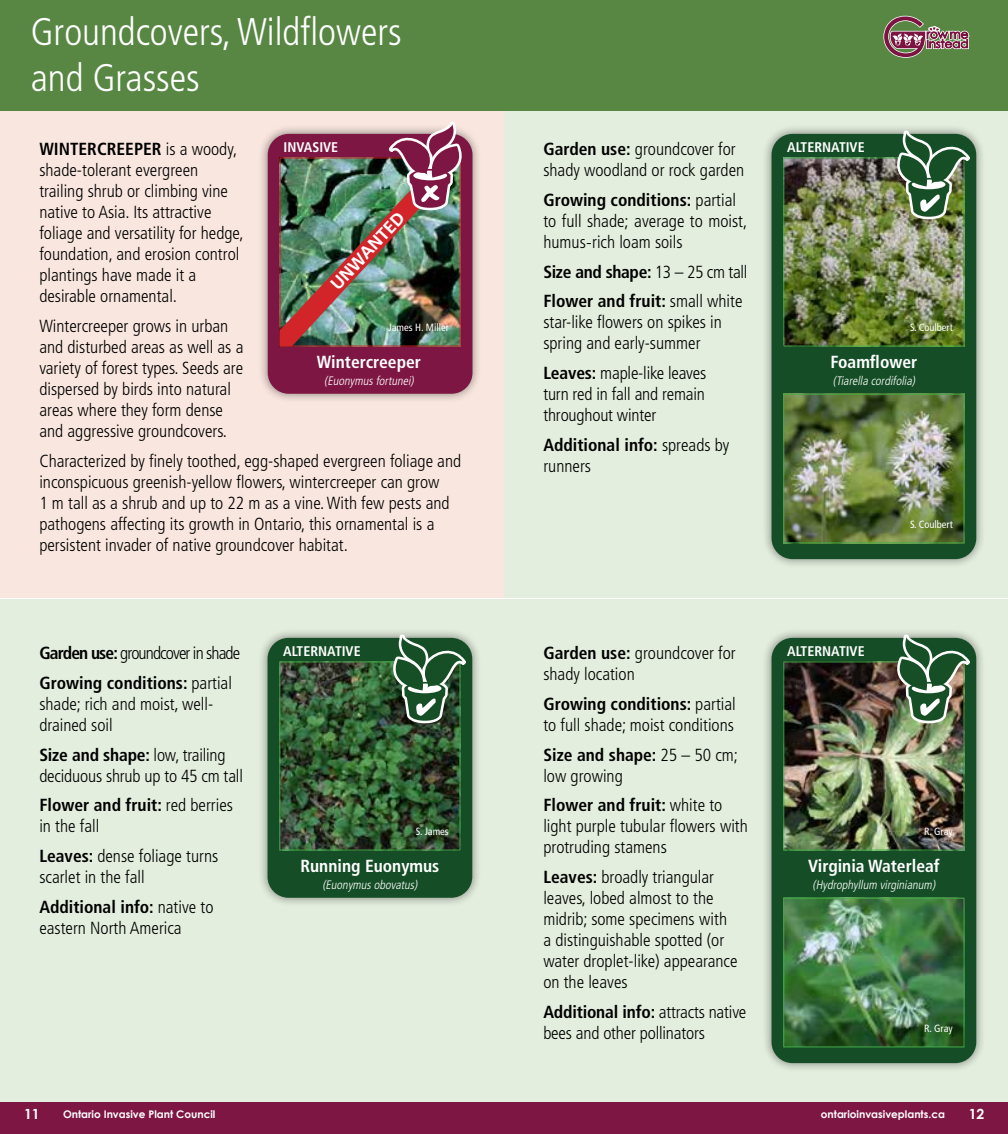
<style>
.page{position:relative;width:1008px;height:1134px;background:#fff}
.page>*{position:absolute;margin:0;border:0;box-sizing:border-box;transform-origin:0 0}
.t1{font:300 condensed 38.5px/46.2px "Frutiger";color:#fff}
.t2{font:300 condensed 17.5px/21px "Frutiger";color:#000}
.t3{font:700 condensed 17.5px/29.8px "Frutiger";color:#000}
.t4{font:700 condensed 17.5px "Frutiger";color:#fff}
.t5{font:700 17.5px "Frutiger";color:#fff}
.t6{font:700 condensed 14px "Frutiger";color:#fff}
.t7{font:700 14px "Century Gothic";color:#fff}
.t8{font:italic 300 condensed 12.25px "Frutiger";color:#fff}
.t9{font:condensed 10.5px "Frutiger";color:#fff}
.t10{font:700 10.5px "Century Gothic";color:#fff}
.s1{font-weight:700}
.s2{font-weight:300}
.s3{font-family:"Ebrima";font-weight:400;font-stretch:normal}
.s4{font-family:"Ebrima";font-weight:400;font-stretch:normal;font-size:15.75px}
</style>
<div class="page">
<div style="left:504px;top:1102px;width:504px;height:32px;background:#7d1643"></div>
<div style="left:0;top:63px;width:504px;height:535px;background:#f9e7df"></div>
<div style="left:504px;top:63px;width:504px;height:1038px;background:#e3eede"></div>
<div style="left:504px;top:0;width:504px;height:110px;background:#588744"></div>
<div style="left:0;top:0;width:504px;height:110px;background:#588744"></div>
<svg style="left:883px;top:16px;width:87px;height:42px"></svg>
<div style="left:0;top:598px;width:504px;height:504px;background:#e3eede"></div>
<hr style="left:0;top:598px;width:1008px;height:1px;background:#fff">
<div style="left:258px;top:124px;width:224px;height:279px;background:#000;opacity:.44"></div>
<div style="left:268px;top:134px;width:204px;height:260px;background:#7d1643;border-radius:21px"></div>
<img style="left:280px;top:121px;width:183px;height:225px">
<div style="left:258px;top:628px;width:224px;height:279px;background:#000;opacity:.44"></div>
<div style="left:268px;top:638px;width:204px;height:260px;background:#154e26;border-radius:21px"></div>
<img style="left:281px;top:664px;width:177px;height:184px">
<div style="left:279px;top:662px;width:181px;height:188px;border:1px solid #41ad49"></div>
<svg style="left:389px;top:634px;width:83px;height:92px"></svg>
<div style="left:762px;top:124px;width:224px;height:445px;background:#000;opacity:.44"></div>
<div style="left:772px;top:134px;width:204px;height:425px;background:#154e26;border-radius:21px"></div>
<img style="left:785px;top:160px;width:177px;height:184px">
<div style="left:783px;top:158px;width:181px;height:188px;border:1px solid #41ad49"></div>
<img style="left:785px;top:396px;width:177px;height:145px">
<div style="left:783px;top:394px;width:181px;height:149px;border:1px solid #41ad49"></div>
<img style="left:893px;top:130px;width:83px;height:92px">
<div style="left:762px;top:628px;width:224px;height:445px;background:#000;opacity:.44"></div>
<div style="left:772px;top:638px;width:204px;height:425px;background:#154e26;border-radius:21px"></div>
<img style="left:785px;top:664px;width:177px;height:184px">
<div style="left:783px;top:662px;width:181px;height:188px;border:1px solid #41ad49"></div>
<img style="left:785px;top:900px;width:177px;height:145px">
<div style="left:783px;top:898px;width:181px;height:149px;border:1px solid #41ad49"></div>
<img style="left:893px;top:634px;width:83px;height:92px">
<div style="left:0;top:1102px;width:504px;height:32px;background:#7d1643"></div>
<h1 class="t1" style="left:31px;top:9px;width:372px">Groundcovers, Wildflowers and Grasses</h1>
<p class="t2" style="left:39px;top:139px;width:206px"><span class="s1">WINTERCREEPER</span> is a woody, shade-tolerant evergreen trailing shrub or climbing vine native to Asia. Its attractive foliage and versatility for hedge, foundation, and erosion control plantings have made it a desirable ornamental.</p>
<p class="t2" style="left:39px;top:315px;width:206px">Wintercreeper grows in urban and disturbed areas as well as a variety of forest types. Seeds are dispersed by birds into natural areas where they form dense and aggressive groundcovers.</p>
<p class="t2" style="left:39px;top:450px;width:423px">Characterized by finely toothed, egg-shaped evergreen foliage and inconspicuous greenish-yellow flowers, wintercreeper can grow<br>1 m tall as a shrub and up to 22 m as a vine. With few pests and pathogens affecting its growth in Ontario, this ornamental is a persistent invader of native groundcover habitat.</p>
<p class="t6" style="left:284px;top:139px;width:56px">INVASIVE</p>
<p class="t5" style="left:326px;top:280px;width:101px;rotate:-47deg">UNWANTED</p>
<p class="t9" style="left:389px;top:321px;width:62px">James H. Miller</p>
<p class="t4" style="left:317px;top:351px;width:106px">Wintercreeper</p>
<p class="t8" style="left:324px;top:374px;width:93px">(Euonymusfortunei)</p>
<p class="t3" style="left:39px;top:638px;width:202px">Garden use: <span class="s2">groundcover in shade<br></span>Growing conditions: <span class="s2">partial</span></p>
<p class="t2" style="left:39px;top:694px;width:175px;line-height:20.3px">shade; rich and moist<span class="s3">,</span> well&shy;drained soil</p>
<p class="t2" style="left:39px;top:744px;width:205px"><span class="s1">Size and shape:</span> low, trailing deciduous shrub up to 45 cm tall</p>
<p class="t2" style="left:39px;top:795px;width:195px"><span class="s1">Flower and fruit:</span> red berries in the fall</p>
<p class="t2" style="left:39px;top:846px;width:180px"><span class="s1">Leaves:</span> dense foliage turns scarlet in the fall</p>
<p class="t2" style="left:39px;top:897px;width:176px"><span class="s1">Additional info:</span> native to eastern North America</p>
<p class="t6" style="left:283px;top:643px;width:79px">ALTERNATIVE</p>
<p class="t9" style="left:416px;top:825px;width:34px">S. James</p>
<p class="t4" style="left:301px;top:855px;width:140px">Running Euonymus</p>
<p class="t8" style="left:322px;top:878px;width:99px">(Euonymusobovatus)</p>
<p class="t7" style="left:24px;top:1105px;width:17px">11</p>
<p class="t10" style="left:63px;top:1108px;width:154px">Ontario Invasive Plant Council</p>
<p class="t2" style="left:543px;top:139px;width:202px"><span class="s1">Garden use:</span> groundcover for shady woodland or rock garden</p>
<p class="t2" style="left:543px;top:189px;width:205px"><span class="s1">Growing conditions:</span> partial to full shade; average to moist, humus<span class="s4">-</span>rich loam soils</p>
<p class="t3" style="left:543px;top:257px;width:205px">Size and shape: <span class="s2">13 – 25 cm tall<br></span>Flower and fruit: <span class="s2">small white</span></p>
<p class="t2" style="left:543px;top:312px;width:180px">star-like flowers on spikes in spring and early-summer</p>
<p class="t2" style="left:543px;top:363px;width:165px;text-align:justify"><span class="s1">Leaves:</span> maple-like leaves turn red in fall and remain throughout winter</p>
<p class="t2" style="left:543px;top:435px;width:188px"><span class="s1">Additional info:</span> spreads by runners</p>
<p class="t6" style="left:787px;top:139px;width:79px">ALTERNATIVE</p>
<p class="t9" style="left:910px;top:321px;width:44px">S. Coulbert</p>
<p class="t4" style="left:831px;top:351px;width:88px">Foamflower</p>
<p class="t8" style="left:833px;top:374px;width:86px">(Tiarella cordifolia)</p>
<p class="t9" style="left:910px;top:518px;width:44px">S. Coulbert</p>
<p class="t2" style="left:543px;top:643px;width:194px"><span class="s1">Garden use:</span> groundcover for shady location</p>
<p class="t2" style="left:543px;top:693px;width:194px"><span class="s1">Growing conditions:</span> partial to full shade; moist conditions</p>
<p class="t2" style="left:543px;top:744px;width:196px"><span class="s1">Size and shape:</span> 25 – 50 cm; low growing</p>
<p class="t2" style="left:543px;top:795px;width:206px"><span class="s1">Flower and fruit:</span> white to light purple tubular flowers with protruding stamens</p>
<p class="t2" style="left:543px;top:867px;width:196px"><span class="s1">Leaves:</span> broadly triangular leaves, lobed almost to the midrib; some specimens with a distinguishable spotted (or water droplet-like) appearance on the leaves</p>
<p class="t2" style="left:543px;top:1002px;width:205px"><span class="s1">Additional info:</span> attracts native bees and other pollinators</p>
<p class="t6" style="left:787px;top:643px;width:79px">ALTERNATIVE</p>
<p class="t9" style="left:924px;top:825px;width:30px">R. Gray</p>
<p class="t4" style="left:808px;top:855px;width:133px">Virginia Waterleaf</p>
<p class="t8" style="left:813px;top:878px;width:127px">(Hydrophyllum virginianum)</p>
<p class="t9" style="left:924px;top:1022px;width:30px">R. Gray</p>
<p class="t10" style="left:821px;top:1108px;width:126px">ontarioinvasiveplants.ca</p>
<p class="t7" style="left:969px;top:1105px;width:17px">12</p>
</div>
